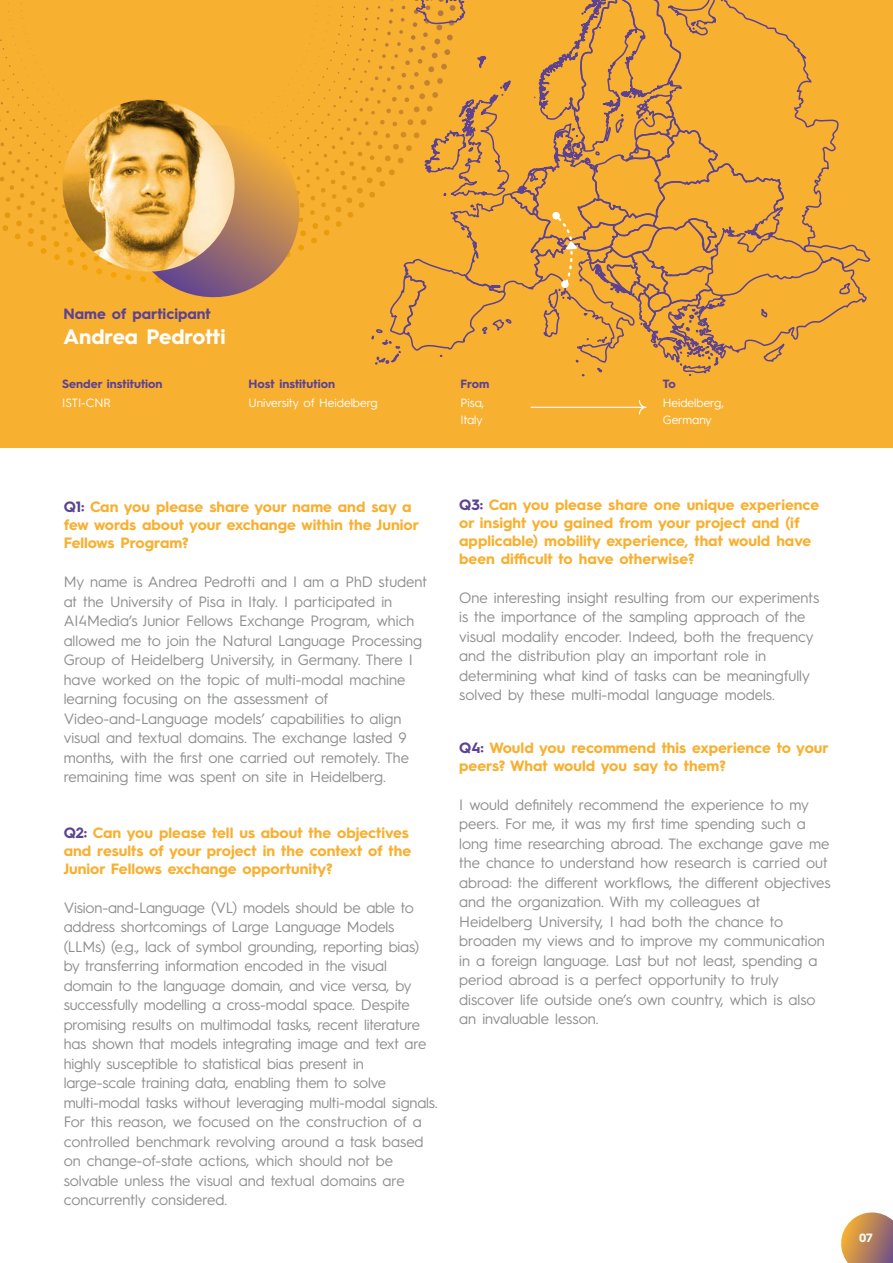
<style>
.page{position:relative;width:893px;height:1263px;background:#fff}
.page>*{position:absolute;margin:0;border:0;box-sizing:border-box;transform-origin:0 0}
.t1{font:700 21px "Hurme Geometric Sans 3";color:#fff}
.t2{font:15px/19.5px "Hurme Geometric Sans 3";color:#8e8f8f}
.t3{font:700 15px/18px "Hurme Geometric Sans 3";color:#f8b031}
.t4{font:700 15px "Hurme Geometric Sans 3";color:#5d4293}
.t5{font:12px/16.5px "Hurme Geometric Sans 3";color:#fff}
.t6{font:700 12px "Hurme Geometric Sans 3";color:#5d4293}
.t7{font:700 12px "Hurme Geometric Sans 3";color:#fff}
.s1{color:#5d4293}
</style>
<div class="page">
<div style="left:0;top:0;width:893px;height:448px;background:#f8b031"></div>
<svg style="left:8px;top:0;width:863px;height:377px"></svg>
<svg style="left:841px;top:1212px;width:52px;height:51px;background:#c0926e"></svg>
<img style="left:61px;top:100px;width:175px;height:172px">
<svg style="left:531px;top:400px;width:116px;height:14px"></svg>
<p class="t4" style="left:64px;top:303px;width:149px">Name of participant</p>
<h1 class="t1" style="left:64px;top:322px;width:163px">Andrea Pedrotti</h1>
<p class="t6" style="left:62px;top:375px;width:102px">Sender institution</p>
<p class="t5" style="left:62px;top:394px;width:50px">ISTI-CNR</p>
<p class="t6" style="left:249px;top:375px;width:88px">Host institution</p>
<p class="t5" style="left:249px;top:394px;width:131px">University of Heidelberg</p>
<p class="t6" style="left:461px;top:375px;width:30px">From</p>
<p class="t5" style="left:461px;top:394px;width:25px">Pisa,<br>Italy</p>
<p class="t6" style="left:663px;top:375px;width:15px">To</p>
<p class="t5" style="left:663px;top:394px;width:63px">Heidelberg,<br>Germany</p>
<p class="t3" style="left:64px;top:497px;width:357px"><span class="s1">Q1:</span> Can you please share your name and say a few words about your exchange within the Junior<br>Fellows Program?</p>
<p class="t2" style="left:64px;top:571px;width:365px">My name is Andrea Pedrotti and I am a PhD student at the University of Pisa in Italy. I participated in AI4Media’s Junior Fellows Exchange Program, which allowed me to join the Natural Language Processing Group of Heidelberg University, in Germany. There I have worked on the topic of multi-modal machine learning focusing on the assessment of Video-and-Language models’ capabilities to align visual and textual domains. The exchange lasted 9 months, with the first one carried out remotely. The remaining time was spent on site in Heidelberg.</p>
<p class="t3" style="left:64px;top:822px;width:349px"><span class="s1">Q2:</span> Can you please tell us about the objectives and results of your project in the context of the<br>Junior Fellows exchange opportunity?</p>
<p class="t2" style="left:64px;top:897px;width:376px">Vision-and-Language (VL) models should be able to address shortcomings of Large Language Models (LLMs) (e.g., lack of symbol grounding, reporting bias) by transferring information encoded in the visual domain to the language domain, and vice versa, by successfully modelling a cross-modal space. Despite promising results on multimodal tasks, recent literature has shown that models integrating image and text are highly susceptible to statistical bias present in large-scale training data, enabling them to solve multi-modal tasks without leveraging multi-modal signals.<br>For this reason, we focused on the construction of a controlled benchmark revolving around a task based on change-of-state actions, which should not be solvable unless the visual and textual domains are concurrently considered.</p>
<p class="t3" style="left:459px;top:495px;width:361px"><span class="s1">Q3:</span> Can you please share one unique experience or insight you gained from your project and (if applicable) mobility experience, that would have been difficult to have otherwise?</p>
<p class="t2" style="left:459px;top:587px;width:361px">One interesting insight resulting from our experiments is the importance of the sampling approach of the visual modality encoder. Indeed, both the frequency and the distribution play an important role in determining what kind of tasks can be meaningfully solved by these multi-modal language models.</p>
<p class="t3" style="left:459px;top:738px;width:371px"><span class="s1">Q4:</span> Would you recommend this experience to your peers? What would you say to them?</p>
<p class="t2" style="left:459px;top:794px;width:373px">I would definitely recommend the experience to my peers. For me, it was my first time spending such a long time researching abroad. The exchange gave me the chance to understand how research is carried out abroad: the different workflows, the different objectives and the organization. With my colleagues at Heidelberg University, I had both the chance to broaden my views and to improve my communication in a foreign language. Last but not least, spending a period abroad is a perfect opportunity to truly discover life outside one’s own country, which is also an invaluable lesson.</p>
<p class="t7" style="left:859px;top:1229px;width:15px">07</p>
</div>
